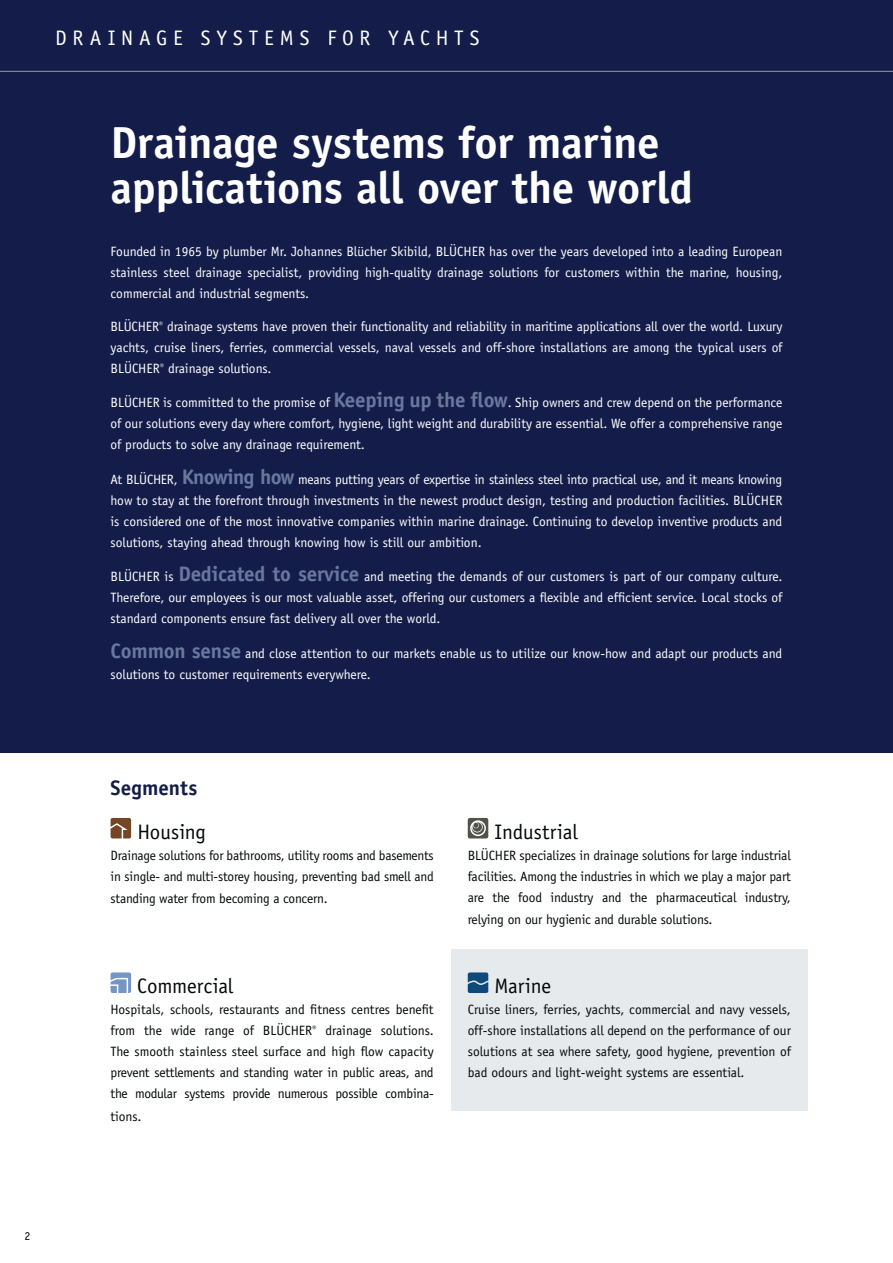
<style>
.page{position:relative;width:893px;height:1263px;background:#fff}
.page>*{position:absolute;margin:0;border:0;box-sizing:border-box;transform-origin:0 0}
.t1{font:700 45px/45px "Officina Sans";letter-spacing:-.01em;color:#fff}
.t2{font:21px "Officina Sans";letter-spacing:-.005em;color:#040809}
.t3{font:21px "Officina Sans";letter-spacing:.28em;color:#fff}
.t4{font:700 21px "Officina Sans";letter-spacing:.005em;color:#141d49}
.t5{font:13.5px/21px "Officina Sans";color:#fff;text-align:justify}
.t6{font:13.5px/21px "Officina Sans";letter-spacing:-.015em;color:#040809;text-align:justify}
.t7{font:12px "Officina Sans";color:#040809}
.s1{font-weight:700;font-size:21px;color:#69789d}
</style>
<div class="page">
<div style="left:452px;top:949px;width:356px;height:162px;background:#e6eaec"></div>
<div style="left:0;top:0;width:893px;height:753px;background:#141d49"></div>
<svg style="left:111px;top:818px;width:20px;height:20px"></svg>
<svg style="left:111px;top:972px;width:20px;height:21px"></svg>
<svg style="left:468px;top:818px;width:20px;height:20px"></svg>
<svg style="left:468px;top:972px;width:20px;height:21px"></svg>
<hr style="left:0;top:71px;width:893px;height:1px;background:#939698">
<h2 class="t3" style="left:55px;top:29px;width:426px">DRAINAGE SYSTEMS FOR YACHTS</h2>
<h1 class="t1" style="left:111px;top:124px;width:584px">Drainage systems for marine applications all over the world</h1>
<p class="t5" style="left:111px;top:242px;width:673px">Founded in 1965 by plumber Mr. Johannes Blücher Skibild, BLÜCHER has over the years developed into a leading European stainless steel drainage specialist, providing high-quality drainage solutions for customers within the marine, housing, commercial and industrial segments.</p>
<p class="t5" style="left:111px;top:317px;width:673px">BLÜCHER<sup>®</sup> drainage systems have proven their functionality and reliability in maritime applications all over the world. Luxury yachts, cruise liners, ferries, commercial vessels, naval vessels and off-shore installations are among the typical users of BLÜCHER<sup>®</sup> drainage solutions.</p>
<p class="t5" style="left:111px;top:393px;width:673px">BLÜCHER is committed to the promise of <span class="s1">Keeping up the flow</span>. Ship owners and crew depend on the performance of our solutions every day where comfort, hygiene, light weight and durability are essential. We offer a comprehensive range of products to solve any drainage requirement.</p>
<p class="t5" style="left:111px;top:470px;width:673px">At BLÜCHER, <span class="s1">Knowing how</span> means putting years of expertise in stainless steel into practical use, and it means knowing how to stay at the forefront through investments in the newest product design, testing and production facilities. BLÜCHER is considered one of the most innovative companies within marine drainage. Continuing to develop inventive products and solutions, staying ahead through knowing how is still our ambition.</p>
<p class="t5" style="left:111px;top:567px;width:673px">BLÜCHER is <span class="s1">Dedicated to service</span> and meeting the demands of our customers is part of our company culture.<br>Therefore, our employees is our most valuable asset, offering our customers a flexible and efficient service. Local stocks of standard components ensure fast delivery all over the world.</p>
<p class="t5" style="left:111px;top:644px;width:673px"><span class="s1">Common sense</span> and close attention to our markets enable us to utilize our know-how and adapt our products and solutions to customer requirements everywhere.</p>
<h2 class="t4" style="left:111px;top:779px;width:88px">Segments</h2>
<h2 class="t2" style="left:137px;top:823px;width:70px">Housing</h2>
<p class="t6" style="left:111px;top:845px;width:325px">Drainage solutions for bathrooms, utility rooms and basements in single- and multi-storey housing, preventing bad smell and</p>
<p class="t6" style="left:111px;top:889px;width:219px">standing water from becoming a concern.</p>
<h2 class="t2" style="left:137px;top:978px;width:98px">Commercial</h2>
<p class="t6" style="left:111px;top:1000px;width:325px">Hospitals, schools, restaurants and fitness centres benefit from the wide range of BLÜCHER<sup>®</sup> drainage solutions.<br>The smooth stainless steel surface and high flow capacity prevent settlements and standing water in public areas, and the modular systems provide numerous possible combina-</p>
<p class="t6" style="left:111px;top:1106px;width:32px">tions.</p>
<h2 class="t2" style="left:494px;top:823px;width:85px">Industrial</h2>
<p class="t6" style="left:468px;top:845px;width:325px">BLÜCHER specializes in drainage solutions for large industrial facilities. Among the industries in which we play a major part are the food industry and the pharmaceutical industry,</p>
<p class="t6" style="left:468px;top:910px;width:246px">relying on our hygienic and durable solutions.</p>
<h2 class="t2" style="left:494px;top:978px;width:58px">Marine</h2>
<p class="t6" style="left:468px;top:1000px;width:325px">Cruise liners, ferries, yachts, commercial and navy vessels, off-shore installations all depend on the performance of our solutions at sea where safety, good hygiene, prevention of bad odours and light-weight systems are essential.</p>
<p class="t7" style="left:25px;top:1231px;width:7px">2</p>
</div>
